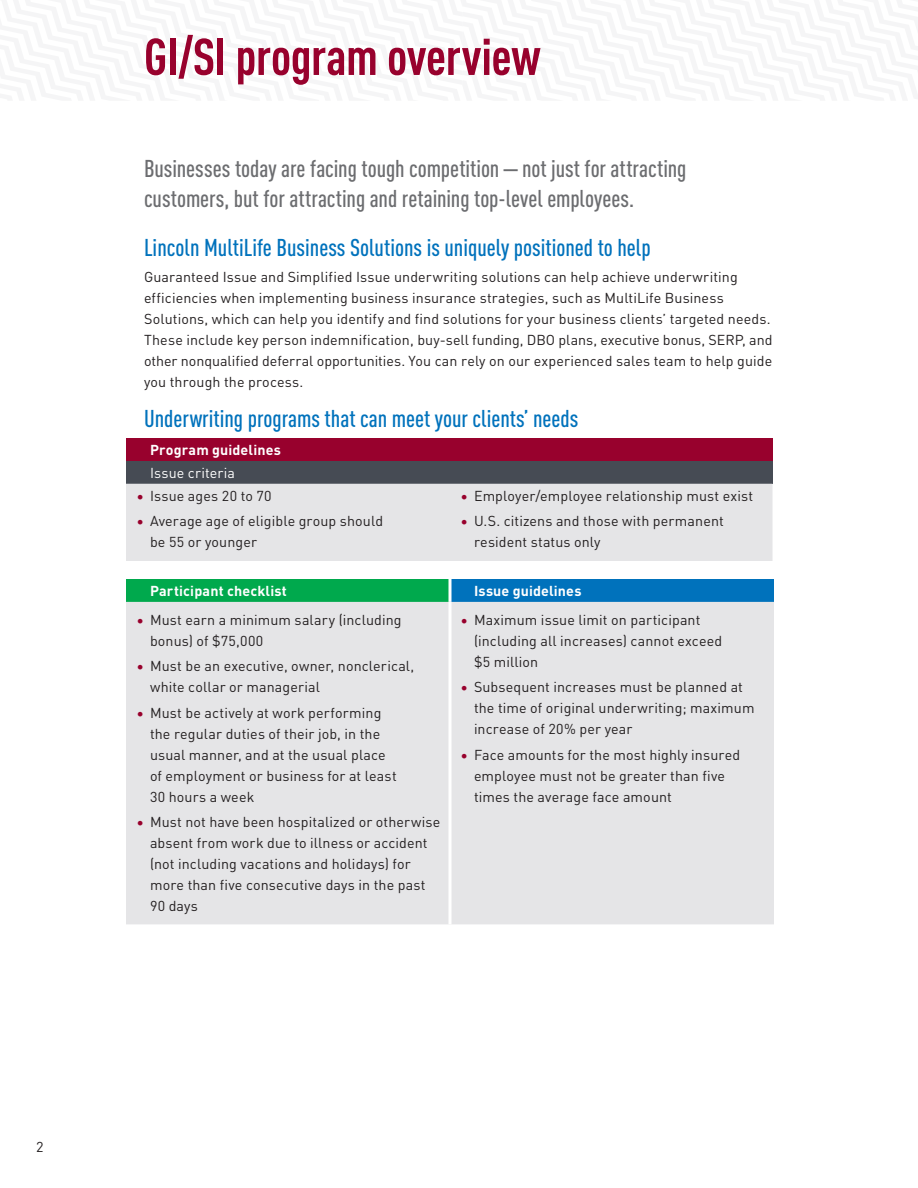
<style>
.page{position:relative;width:918px;height:1188px;background:#fff}
.page>*{position:absolute;margin:0;border:0;box-sizing:border-box;transform-origin:0 0}
.BRC_Head_DIN_PRO_Con{font:700 condensed 51px "DIN Pro";letter-spacing:-.01em;color:#98012d}
.Intro_copy_DIN_PRO_M{font:500 condensed 24px/30px "DIN Pro";color:#6c6d70}
.Subhead_2_DIN_PRO_Co{font:500 condensed 24px "DIN Pro";color:#0072bc}
.Body_Main{font:14.25px/21px "DIN Pro";letter-spacing:.01em;color:#231f20}
.Body_Main-2{font:700 14.25px "DIN Pro";letter-spacing:.01em;color:#fff}
.Body_Main-3{font:14.25px "DIN Pro";letter-spacing:.01em;color:#fff}
.s1{color:#98012d}
</style>
<div class="page">
<div style="left:126px;top:438px;width:646px;height:23px;background:#98012d"></div>
<div style="left:126px;top:461px;width:646px;height:23px;background:#464b54"></div>
<div style="left:126px;top:484px;width:646px;height:77px;background:#e5e5e7"></div>
<div style="left:126px;top:579px;width:324px;height:23px;background:#00a94d"></div>
<div style="left:450px;top:579px;width:324px;height:23px;background:#0072bc"></div>
<div style="left:126px;top:602px;width:648px;height:322px;background:#e5e5e7"></div>
<svg style="left:448px;top:579px;width:4px;height:23px"></svg>
<hr style="left:448px;top:602px;width:4px;height:322px;background:#f8f8f9">
<p class="Body_Main" style="left:36px;top:1135px;width:9px">2</p>
<p class="BRC_Head_DIN_PRO_Con" style="left:144px;top:19px;width:398px">GI/SI program overview</p>
<p class="Intro_copy_DIN_PRO_M" style="left:144px;top:152px;width:544px">Businesses today are facing tough competition—not just for attracting customers, but for attracting and retaining top-level employees.</p>
<p class="Subhead_2_DIN_PRO_Co" style="left:144px;top:231px;width:508px">Lincoln MultiLife Business Solutions is uniquely positioned to help</p>
<p class="Body_Main" style="left:144px;top:265px;width:630px">Guaranteed Issue and Simplified Issue underwriting solutions can help achieve underwriting efficiencies when implementing business insurance strategies, such as MultiLife Business Solutions, which can help you identify and find solutions for your business clients’ targeted needs.<br>These include key person indemnification, buy-sell funding, DBO plans, executive bonus, SERP, and other nonqualified deferral opportunities. You can rely on our experienced sales team to help guide you through the process.</p>
<p class="Subhead_2_DIN_PRO_Co" style="left:144px;top:402px;width:436px">Underwriting programs that can meet your clients’ needs</p>
<p class="Body_Main-2" style="left:150px;top:439px;width:132px">Program guidelines</p>
<p class="Body_Main-3" style="left:150px;top:462px;width:87px">Issue criteria</p>
<p class="Body_Main" style="left:136px;top:484px;width:137px"><span class="s1">•</span> Issue ages 20 to 70</p>
<p class="Body_Main" style="left:150px;top:510px;width:235px;text-indent:-14px"><span class="s1">•</span> Average age of eligible group should be 55 or younger</p>
<p class="Body_Main" style="left:460px;top:484px;width:294px"><span class="s1">•</span> Employer/employee relationship must exist</p>
<p class="Body_Main" style="left:474px;top:510px;width:251px;text-indent:-14px"><span class="s1">•</span> U.S. citizens and those with permanent resident status only</p>
<p class="Body_Main-2" style="left:150px;top:580px;width:138px">Participant checklist</p>
<p class="Body_Main-2" style="left:474px;top:580px;width:109px">Issue guidelines</p>
<p class="Body_Main" style="left:150px;top:608px;width:253px;text-indent:-14px"><span class="s1">•</span> Must earn a minimum salary (including bonus) of $75,000</p>
<p class="Body_Main" style="left:150px;top:655px;width:266px;text-indent:-14px"><span class="s1">•</span> Must be an executive, owner, nonclerical, white collar or managerial</p>
<p class="Body_Main" style="left:150px;top:701px;width:248px;text-indent:-14px"><span class="s1">•</span> Must be actively at work performing the regular duties of their job, in the usual manner, and at the usual place of employment or business for at least<br>30 hours a week</p>
<p class="Body_Main" style="left:150px;top:811px;width:292px;text-indent:-14px"><span class="s1">•</span> Must not have been hospitalized or otherwise absent from work due to illness or accident (not including vacations and holidays) for more than five consecutive days in the past 90 days</p>
<p class="Body_Main" style="left:474px;top:608px;width:250px;text-indent:-14px"><span class="s1">•</span> Maximum issue limit on participant (including all increases) cannot exceed $5 million</p>
<p class="Body_Main" style="left:474px;top:676px;width:282px;text-indent:-14px"><span class="s1">•</span> Subsequent increases must be planned at the time of original underwriting; maximum increase of 20% per year</p>
<p class="Body_Main" style="left:474px;top:743px;width:268px;text-indent:-14px"><span class="s1">•</span> Face amounts for the most highly insured employee must not be greater than five times the average face amount</p>
</div>
